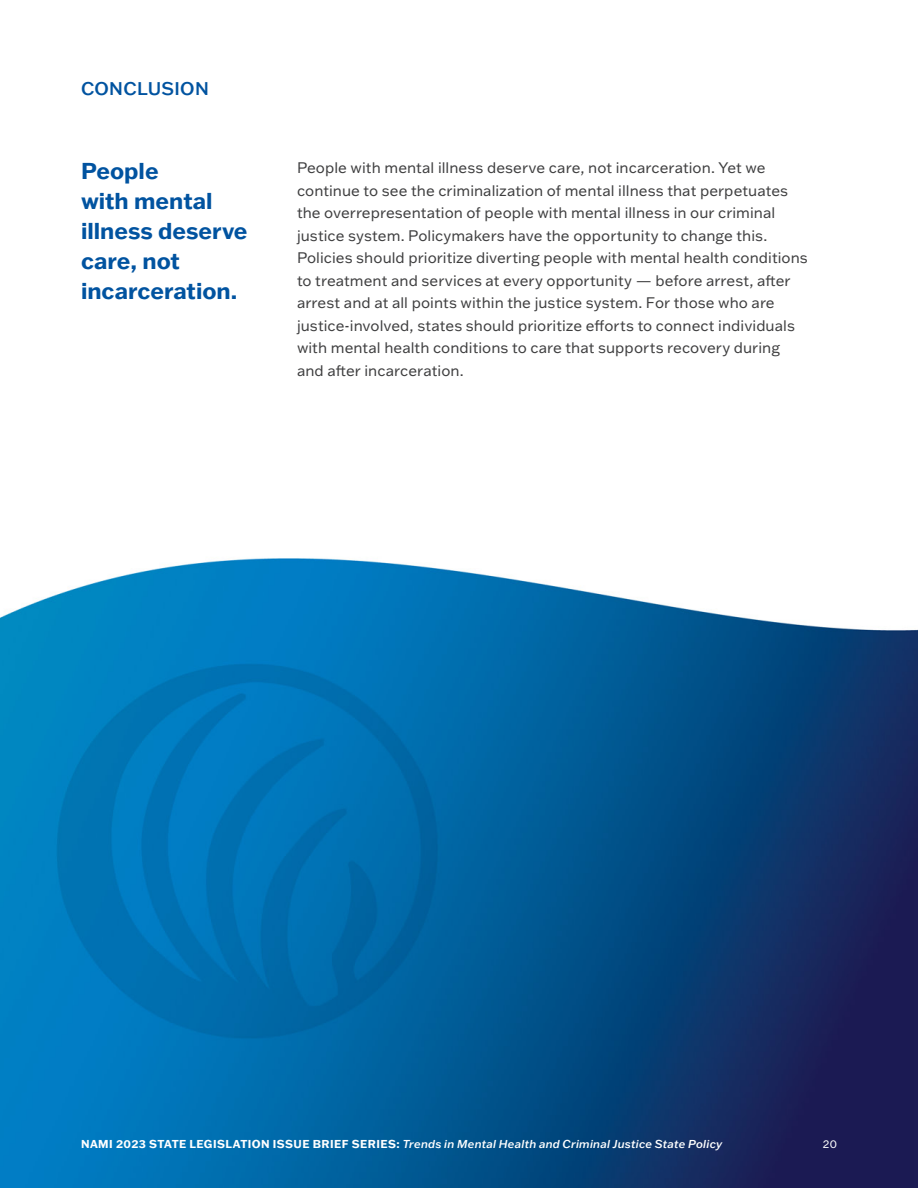
<style>
.page{position:relative;width:918px;height:1188px;background:#fff}
.page>*{position:absolute;margin:0;border:0;box-sizing:border-box;transform-origin:0 0}
.H5_-_Quote{font:700 22.5px/30px "Franklin Gothic ATF";color:#0153a0}
.H2_-_Section_Subtitle{font:500 18px "Franklin Gothic ATF";letter-spacing:.02em;color:#0153a0}
.Body{font:15px/22.5px "Franklin Gothic ATF";letter-spacing:.005em;color:#3e3e3f}
.t1{font:italic 500 11.25px "Franklin Gothic ATF";letter-spacing:.015em;color:#fff}
.t2{font:11.25px "Franklin Gothic ATF";color:#fff}
.s1{font-weight:700;font-style:normal}
</style>
<div class="page">
<img style="left:0;top:558px;width:918px;height:630px">
<p class="H2_-_Section_Subtitle" style="left:81px;top:76px;width:129px">CONCLUSION</p>
<p class="H5_-_Quote" style="left:81px;top:155px;width:168px">People<br>with mental illness deserve care, not incarceration.</p>
<p class="Body" style="left:297px;top:156px;width:512px">People with mental illness deserve care, not incarceration. Yet we continue to see the criminalization of mental illness that perpetuates the overrepresentation of people with mental illness in our criminal justice system. Policymakers have the opportunity to change this.<br>Policies should prioritize diverting people with mental health conditions to treatment and services at every opportunity — before arrest, after arrest and at all points within the justice system. For those who are justice-involved, states should prioritize efforts to connect individuals with mental health conditions to care that supports recovery during and after incarceration.</p>
<p class="t1" style="left:81px;top:1136px;width:643px"><span class="s1">NAMI 2023 STATE LEGISLATION ISSUE BRIEF SERIES:</span> Trends in Mental Health and Criminal Justice State Policy</p>
<p class="t2" style="left:823px;top:1136px;width:16px">20</p>
</div>
